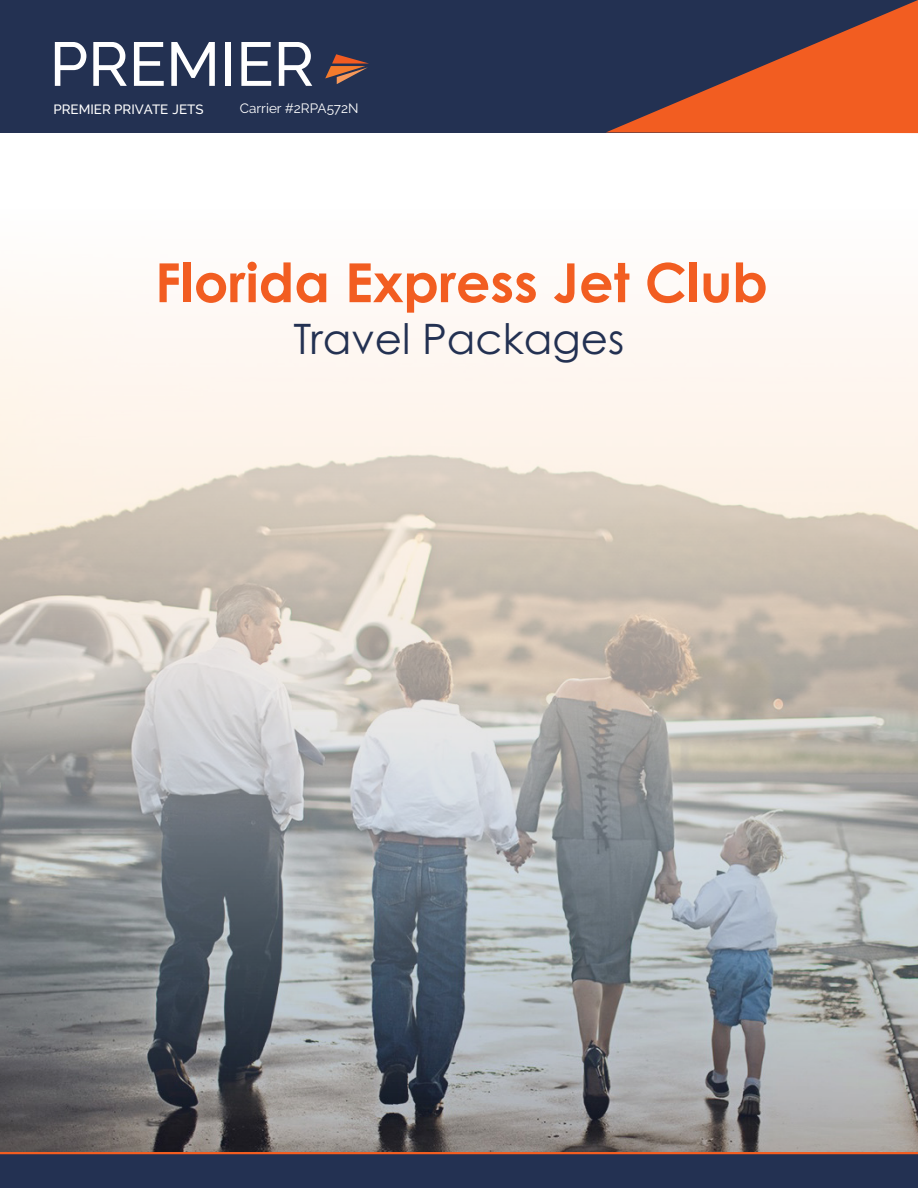
<style>
.page{position:relative;width:918px;height:1188px;background:#fff}
.page>*{position:absolute;margin:0;border:0;box-sizing:border-box;transform-origin:0 0}
.t1{font:500 61.8px "Raleway";color:#fff}
.Smaller_orange_title{font:700 54px "Century Gothic Pro";color:#f25d21}
.big_thin_blue_title{font:42px "Century Gothic Pro";color:#233152}
.t2{font:13.5px "Raleway";color:#fff}
.t3{font:500 13.35px "Raleway";color:#fff}
</style>
<div class="page">
<div style="left:0;top:0;width:918px;height:132px;background:#233152"></div>
<svg style="left:606px;top:0;width:312px;height:133px"></svg>
<div style="left:0;top:1154px;width:918px;height:34px;background:#233152"></div>
<hr style="left:0;top:1151px;width:918px;height:3px;background:#f25d21">
<svg style="left:325px;top:54px;width:44px;height:30px"></svg>
<img style="left:0;top:291px;width:917px;height:860px">
<p class="t1" style="left:50px;top:28px;width:266px">PREMIER</p>
<p class="t3" style="left:54px;top:101px;width:152px">PREMIER PRIVATE JETS</p>
<p class="t2" style="left:240px;top:101px;width:120px">Carrier #2RPA572N</p>
<p class="Smaller_orange_title" style="left:155px;top:249px;width:615px">Florida Express Jet Club</p>
<p class="big_thin_blue_title" style="left:294px;top:313px;width:332px">Travel Packages</p>
</div>
